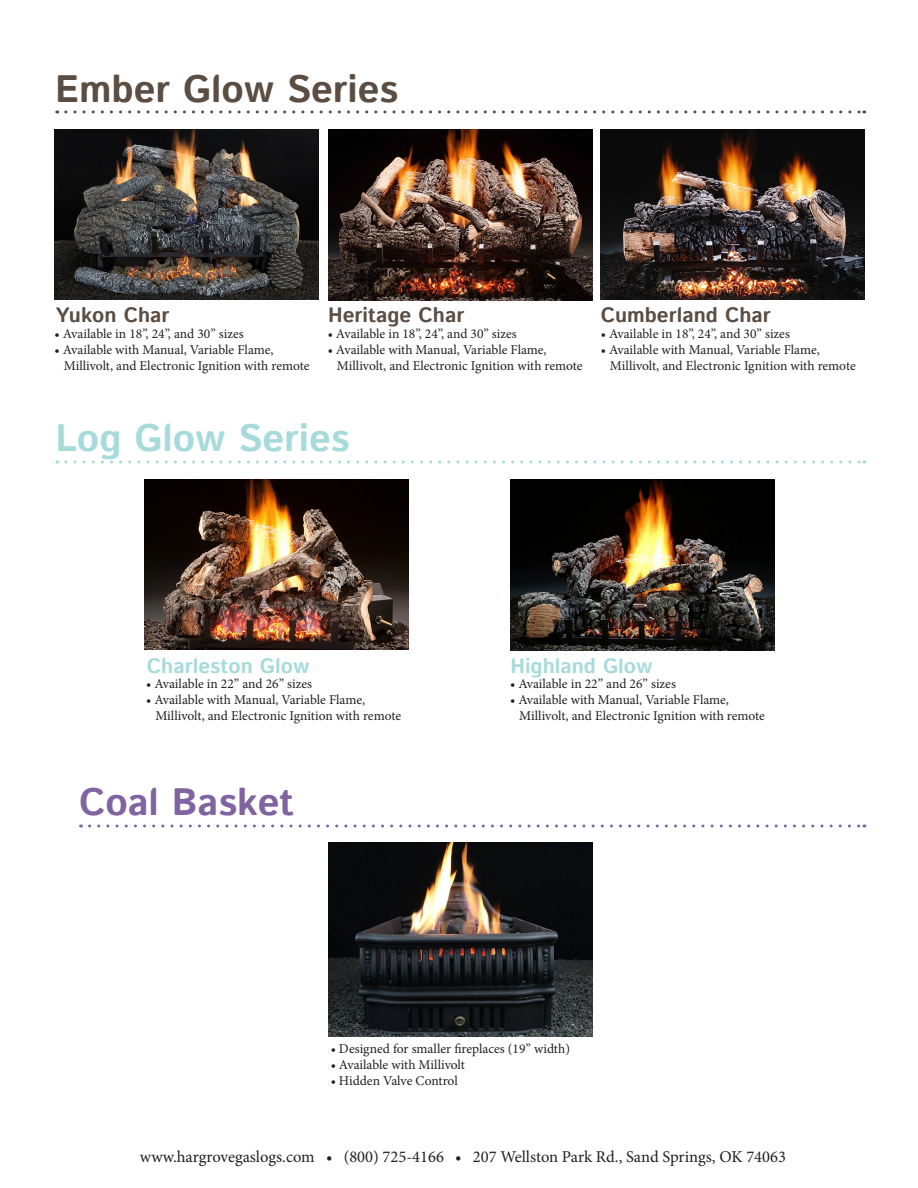
<style>
.page{position:relative;width:918px;height:1188px;background:#fff}
.page>*{position:absolute;margin:0;border:0;box-sizing:border-box;transform-origin:0 0}
.t1{font:700 38.1px "Istok Web";color:#5b4d42}
.t2{font:700 38.1px "Istok Web";color:#a7dbdb}
.t3{font:700 38.1px "Istok Web";color:#8064a2}
.t4{font:700 20.7px "Istok Web";color:#5b4d42}
.t5{font:700 20.7px "Istok Web";color:#a7dbdb}
.t6{font:16.5px "Minion Pro";color:#231f20}
.t7{font:13.5px "Minion Pro";color:#231f20}
</style>
<div class="page">
<img style="left:328px;top:843px;width:264px;height:194px">
<svg style="left:90px;top:825px;width:775px;height:3px"></svg>
<img style="left:600px;top:129px;width:264px;height:170px">
<img style="left:328px;top:129px;width:264px;height:172px">
<img style="left:55px;top:129px;width:263px;height:170px">
<svg style="left:66px;top:110px;width:799px;height:3px"></svg>
<img style="left:511px;top:479px;width:264px;height:172px">
<img style="left:145px;top:479px;width:263px;height:170px">
<svg style="left:66px;top:461px;width:799px;height:3px"></svg>
<p class="t1" style="left:55px;top:64px;width:344px">Ember Glow Series</p>
<p class="t4" style="left:55px;top:302px;width:116px">Yukon Char</p>
<p class="t4" style="left:328px;top:302px;width:138px">Heritage Char</p>
<p class="t4" style="left:601px;top:302px;width:172px">Cumberland Char</p>
<p class="t7" style="left:55px;top:325px;width:191px">• Available in 18”, 24”, and 30” sizes</p>
<p class="t7" style="left:55px;top:341px;width:221px">• Available with Manual, Variable Flame,</p>
<p class="t7" style="left:64px;top:357px;width:247px">Millivolt, and Electronic Ignition with remote</p>
<p class="t7" style="left:328px;top:325px;width:191px">• Available in 18”, 24”, and 30” sizes</p>
<p class="t7" style="left:328px;top:341px;width:221px">• Available with Manual, Variable Flame,</p>
<p class="t7" style="left:337px;top:357px;width:247px">Millivolt, and Electronic Ignition with remote</p>
<p class="t7" style="left:601px;top:325px;width:191px">• Available in 18”, 24”, and 30” sizes</p>
<p class="t7" style="left:601px;top:341px;width:221px">• Available with Manual, Variable Flame,</p>
<p class="t7" style="left:610px;top:357px;width:247px">Millivolt, and Electronic Ignition with remote</p>
<p class="t2" style="left:55px;top:412px;width:296px">Log Glow Series</p>
<p class="t5" style="left:147px;top:652px;width:164px">Charleston Glow</p>
<p class="t5" style="left:510px;top:652px;width:143px">Highland Glow</p>
<p class="t7" style="left:146px;top:675px;width:167px">• Available in 22” and 26” sizes</p>
<p class="t7" style="left:146px;top:691px;width:221px">• Available with Manual, Variable Flame,</p>
<p class="t7" style="left:155px;top:707px;width:247px">Millivolt, and Electronic Ignition with remote</p>
<p class="t7" style="left:510px;top:675px;width:167px">• Available in 22” and 26” sizes</p>
<p class="t7" style="left:510px;top:691px;width:221px">• Available with Manual, Variable Flame,</p>
<p class="t7" style="left:519px;top:707px;width:247px">Millivolt, and Electronic Ignition with remote</p>
<p class="t3" style="left:79px;top:776px;width:217px">Coal Basket</p>
<p class="t7" style="left:331px;top:1040px;width:241px">• Designed for smaller fireplaces (19” width)</p>
<p class="t7" style="left:331px;top:1056px;width:136px">• Available with Millivolt</p>
<p class="t7" style="left:331px;top:1072px;width:129px">• Hidden Valve Control</p>
<p class="t6" style="left:140px;top:1146px;width:648px">www.hargrovegaslogs.com • (800) 725-4166 • 207 Wellston Park Rd., Sand Springs, OK 74063</p>
</div>
